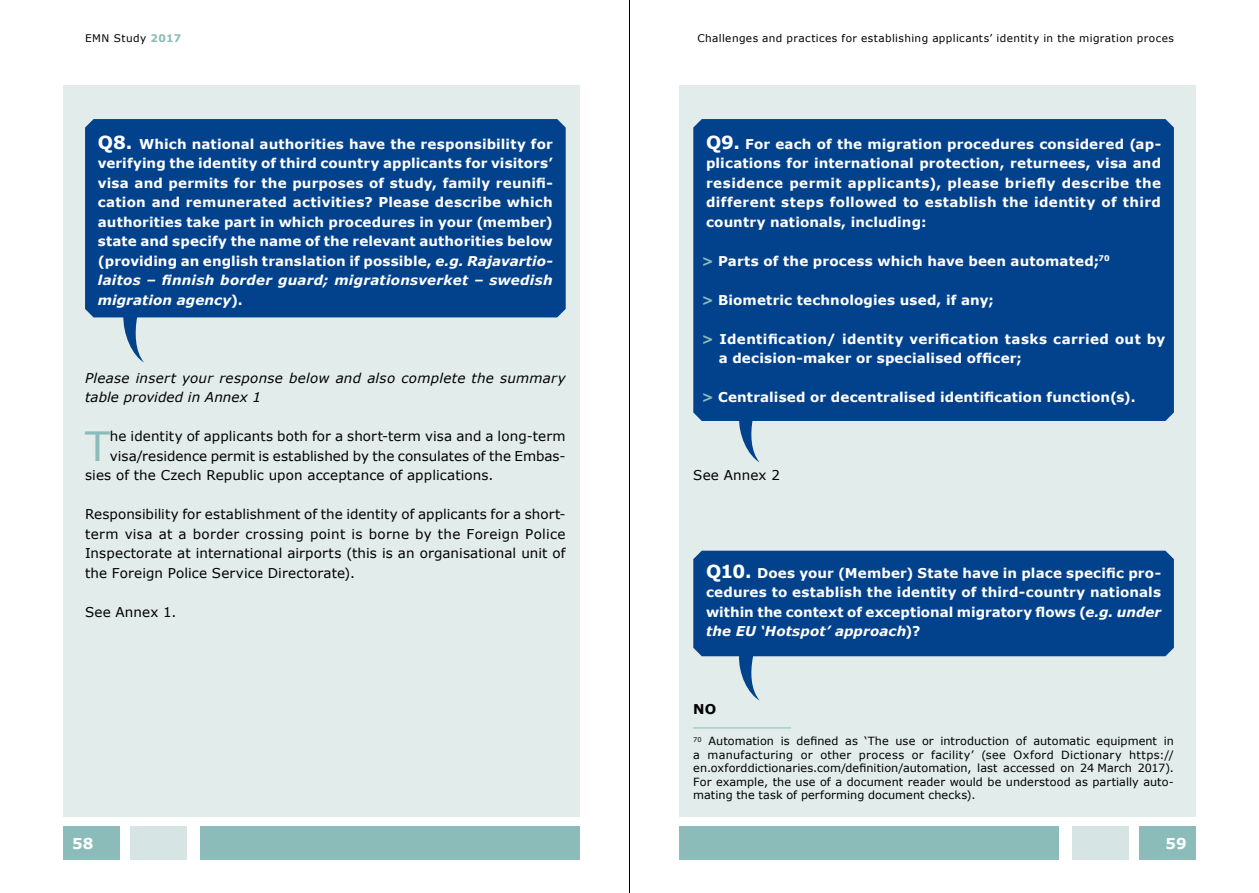
<style>
.page{position:relative;width:1259px;height:893px;background:#fff}
.page>*{position:absolute;margin:0;border:0;box-sizing:border-box;transform-origin:0 0}
.t1{font:40.35px "Verdana";color:#8bbcb9}
.t2{font:700 15px "Verdana";color:#fff}
.t3{font:700 13.5px/19.5px "Verdana";letter-spacing:.01em;color:#fff;text-align:justify}
.t4{font:13.5px/19.5px "Verdana";letter-spacing:.005em;color:#000;text-align:justify}
.t5{font:italic 13.5px/19.5px "Verdana";letter-spacing:.02em;color:#000}
.t6{font:700 13.5px "Verdana";color:#000}
.t7{font:11.25px/13.5px "Verdana";letter-spacing:.005em;color:#000;text-align:justify}
.t8{font:10.5px "Verdana";letter-spacing:.04em;color:#000}
.s1{font-weight:700;color:#8bbcb9}
.s2{font-size:18px}
.s3{font-style:italic}
.s4{color:#8bbcb9}
</style>
<div class="page">
<div style="left:64px;top:85px;width:516px;height:731px;background:#e2eceb"></div>
<div style="left:679px;top:85px;width:516px;height:731px;background:#e2eceb"></div>
<hr style="left:629px;top:0;width:1px;height:893px;background:#000">
<div style="left:64px;top:826px;width:56px;height:34px;background:#8bbcb9"></div>
<div style="left:130px;top:826px;width:57px;height:34px;background:#d6e5e4"></div>
<div style="left:200px;top:826px;width:380px;height:34px;background:#8bbcb9"></div>
<div style="left:1139px;top:826px;width:56px;height:34px;background:#8bbcb9"></div>
<div style="left:1072px;top:826px;width:56px;height:34px;background:#d6e5e4"></div>
<div style="left:679px;top:826px;width:380px;height:34px;background:#8bbcb9"></div>
<hr style="left:693px;top:727px;width:98px;height:1px;background:#8bbcb9">
<svg style="left:121px;top:317px;width:35px;height:45px"></svg>
<div style="left:85px;top:119px;width:481px;height:198px;background:#02418c"></div>
<div style="left:693px;top:119px;width:481px;height:302px;background:#02418c"></div>
<svg style="left:736px;top:388px;width:36px;height:74px"></svg>
<div style="left:693px;top:551px;width:481px;height:105px;background:#02418c"></div>
<svg style="left:736px;top:628px;width:36px;height:72px"></svg>
<p class="t8" style="left:85px;top:31px;width:98px">emn Study <span class="s1">2017</span></p>
<p class="t8" style="left:697px;top:31px;width:478px">Challenges and practices for establishing applicants’ identity in the migration proces</p>
<p class="t3" style="left:98px;top:134px;width:456px"><span class="s2">Q8.</span> Which national authorities have the responsibility for verifying the identity of third country applicants for visitors’ visa and permits for the purposes of study, family reunifi&shy;cation and remunerated activities? Please describe which authorities take part in which procedures in your (member) state and specify the name of the relevant authorities below (providing an english translation if possible, <span class="s3">e.g. Rajavartio&shy;laitos – finnish border guard; migrationsverket – swedish migration agency</span>).</p>
<p class="t5" style="left:85px;top:368px;width:482px">Please insert your response below and also complete the summary table provided in Annex 1</p>
<h1 class="t1" style="left:85px;top:420px;width:17px">t</h1>
<p class="t4" style="left:110px;top:426px;width:457px">he identity of applicants both for a short-term visa and a long-term</p>
<p class="t4" style="left:110px;top:446px;width:457px">visa/residence permit is established by the consulates of the Embas-</p>
<p class="t4" style="left:85px;top:465px;width:410px">sies of the Czech Republic upon acceptance of applications.</p>
<p class="t4" style="left:85px;top:504px;width:482px">Responsibility for establishment of the identity of applicants for a short&shy;term visa at a border crossing point is borne by the Foreign Police Inspectorate at international airports (this is an organisational unit of the Foreign Police Service Directorate).</p>
<p class="t4" style="left:85px;top:602px;width:93px">See Annex 1.</p>
<p class="t3" style="left:706px;top:134px;width:456px"><span class="s2">Q9.</span> for each of the migration procedures considered (ap&shy;plications for international protection, returnees, visa and residence permit applicants), please briefly describe the different steps followed to establish the identity of third country nationals, including:</p>
<p class="t3" style="left:702px;top:251px;width:409px"><span class="s4">&gt;</span> Parts of the process which have been automated;<sup>70</sup></p>
<p class="t3" style="left:702px;top:290px;width:293px"><span class="s4">&gt;</span> biometric technologies used, if any;</p>
<p class="t3" style="left:719px;top:329px;width:448px;text-indent:-17px"><span class="s4">&gt;</span> Identification/ identity verification tasks carried out by a decision-maker or specialised officer;</p>
<p class="t3" style="left:702px;top:387px;width:435px"><span class="s4">&gt;</span> Centralised or decentralised identification function(s).</p>
<p class="t4" style="left:693px;top:465px;width:88px">See Annex 2</p>
<p class="t3" style="left:706px;top:563px;width:456px"><span class="s2">Q10.</span> Does your (Member) State have in place specific pro&shy;cedures to establish the identity of third-country nationals within the context of exceptional migratory flows (<span class="s3">e.g. under the EU ‘Hotspot’ approach</span>)?</p>
<p class="t6" style="left:693px;top:701px;width:25px">no</p>
<p class="t7" style="left:693px;top:734px;width:482px"><sup>70</sup> Automation is defined as ‘The use or introduction of automatic equipment in a manufacturing or other process or facility’ (see Oxford Dictionary https:// en.oxforddictionaries.com/definition/automation, last accessed on 24 March 2017).<br>For example, the use of a document reader would be understood as partially auto&shy;mating the task of performing document checks).</p>
<p class="t2" style="left:72px;top:834px;width:23px">58</p>
<p class="t2" style="left:1165px;top:834px;width:23px">59</p>
</div>
